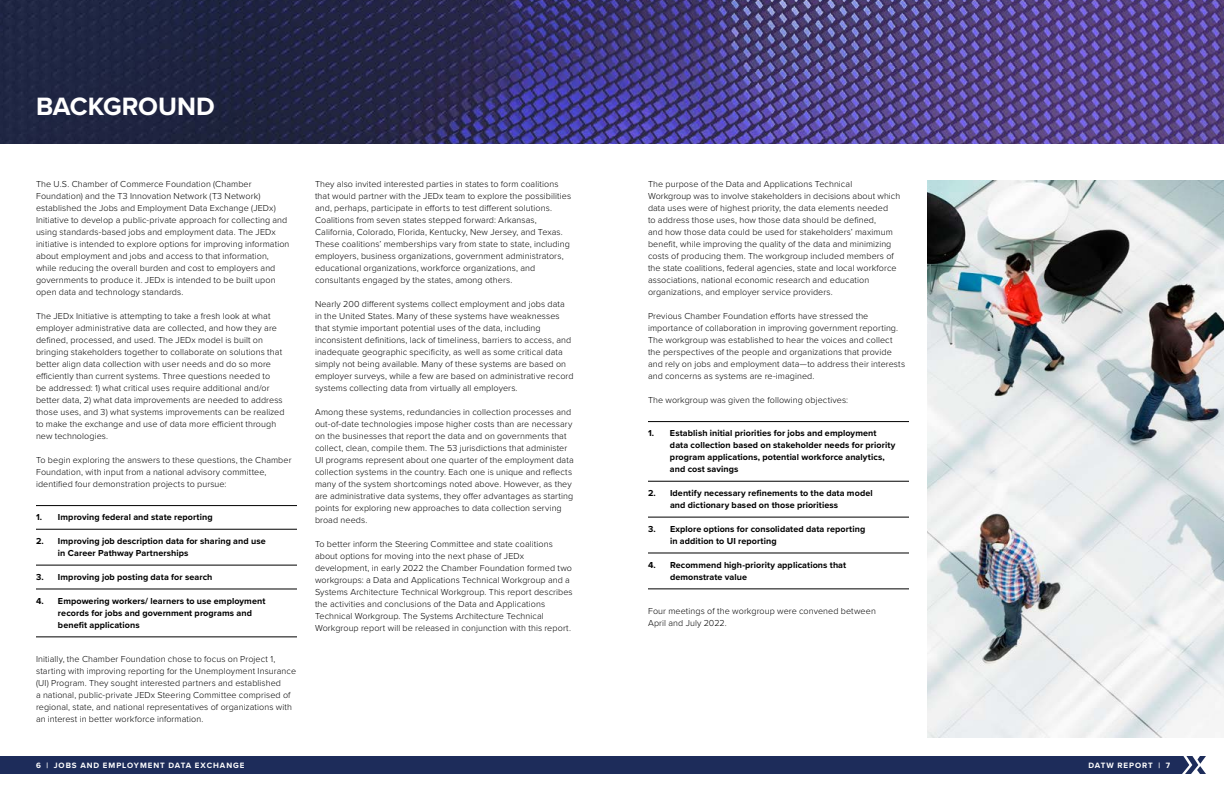
<style>
.page{position:relative;width:1224px;height:792px;background:#fff}
.page>*{position:absolute;margin:0;border:0;box-sizing:border-box;transform-origin:0 0}
.t1{font:700 26px "Proxima Nova";letter-spacing:-.005em;color:#fff}
.t2{font:300 9px/12px "Proxima Nova";letter-spacing:.01em;color:#000}
.t3{font:700 9px/12px "Proxima Nova";letter-spacing:.01em;color:#000}
.t4{font:700 8px "Proxima Nova";letter-spacing:.12em;color:#fff}
</style>
<div class="page">
<svg style="left:0;top:0;width:1224px;height:144px;background:#3d366d"></svg>
<hr style="left:36px;top:505px;width:261px;height:1px;background:#000">
<hr style="left:36px;top:529px;width:261px;height:1px;background:#000">
<hr style="left:36px;top:565px;width:261px;height:1px;background:#000">
<hr style="left:36px;top:589px;width:261px;height:1px;background:#000">
<hr style="left:36px;top:637px;width:261px;height:1px;background:#000">
<hr style="left:648px;top:421px;width:261px;height:1px;background:#000">
<hr style="left:648px;top:481px;width:261px;height:1px;background:#000">
<hr style="left:648px;top:517px;width:261px;height:1px;background:#000">
<hr style="left:648px;top:553px;width:261px;height:1px;background:#000">
<hr style="left:648px;top:589px;width:261px;height:1px;background:#000">
<img style="left:927px;top:180px;width:297px;height:558px">
<div style="left:0;top:756px;width:1206px;height:18px;background:#1d2c5a"></div>
<h1 class="t1" style="left:36px;top:87px;width:180px">BACKGROUND</h1>
<p class="t2" style="left:36px;top:178px;width:255px">The U.S. Chamber of Commerce Foundation (Chamber Foundation) and the T3 Innovation Network (T3 Network) established the Jobs and Employment Data Exchange (JEDx)<br>Initiative to develop a public-private approach for collecting and using standards-based jobs and employment data. The JEDx initiative is intended to explore options for improving information about employment and jobs and access to that information, while reducing the overall burden and cost to employers and governments to produce it. JEDx is intended to be built upon open data and technology standards.</p>
<p class="t2" style="left:36px;top:309px;width:250px">The JEDx Initiative is attempting to take a fresh look at what employer administrative data are collected, and how they are defined, processed, and used. The JEDx model is built on bringing stakeholders together to collaborate on solutions that better align data collection with user needs and do so more efficiently than current systems. Three questions needed to<br>be addressed: 1) what critical uses require additional and/or better data, 2) what data improvements are needed to address those uses, and 3) what systems improvements can be realized to make the exchange and use of data more efficient through new technologies.</p>
<p class="t2" style="left:36px;top:453px;width:257px">To begin exploring the answers to these questions, the Chamber<br>Foundation, with input from a national advisory committee, identified four demonstration projects to pursue:</p>
<p class="t3" style="left:36px;top:511px;width:178px">1. Improving federal and state reporting</p>
<p class="t3" style="left:58px;top:535px;width:209px;text-indent:-22px">2. Improving job description data for sharing and use in Career Pathway Partnerships</p>
<p class="t3" style="left:36px;top:571px;width:178px">3. Improving job posting data for search</p>
<p class="t3" style="left:58px;top:594px;width:209px;text-indent:-22px">4. Empowering workers/ learners to use employment records for jobs and government programs and benefit applications</p>
<p class="t2" style="left:36px;top:653px;width:262px">Initially, the Chamber Foundation chose to focus on Project 1, starting with improving reporting for the Unemployment Insurance (UI) Program. They sought interested partners and established<br>a national, public-private JEDx Steering Committee comprised of regional, state, and national representatives of organizations with an interest in better workforce information.</p>
<p class="t2" style="left:315px;top:178px;width:258px">They also invited interested parties in states to form coalitions that would partner with the JEDx team to explore the possibilities and, perhaps, participate in efforts to test different solutions.<br>Coalitions from seven states stepped forward: Arkansas, California, Colorado, Florida, Kentucky, New Jersey, and Texas.<br>These coalitions’ memberships vary from state to state, including employers, business organizations, government administrators, educational organizations, workforce organizations, and consultants engaged by the states, among others.</p>
<p class="t2" style="left:315px;top:297px;width:260px">Nearly 200 different systems collect employment and jobs data in the United States. Many of these systems have weaknesses that stymie important potential uses of the data, including inconsistent definitions, lack of timeliness, barriers to access, and inadequate geographic specificity, as well as some critical data simply not being available. Many of these systems are based on employer surveys, while a few are based on administrative record systems collecting data from virtually all employers.</p>
<p class="t2" style="left:315px;top:405px;width:260px">Among these systems, redundancies in collection processes and out-of-date technologies impose higher costs than are necessary on the businesses that report the data and on governments that collect, clean, compile them. The 53 jurisdictions that administer UI programs represent about one quarter of the employment data collection systems in the country. Each one is unique and reflects many of the system shortcomings noted above. However, as they are administrative data systems, they offer advantages as starting points for exploring new approaches to data collection serving broad needs.</p>
<p class="t2" style="left:315px;top:537px;width:259px">To better inform the Steering Committee and state coalitions about options for moving into the next phase of JEDx development, in early 2022 the Chamber Foundation formed two workgroups: a Data and Applications Technical Workgroup and a Systems Architecture Technical Workgroup. This report describes the activities and conclusions of the Data and Applications Technical Workgroup. The Systems Architecture Technical Workgroup report will be released in conjunction with this report.</p>
<p class="t2" style="left:648px;top:178px;width:254px">The purpose of the Data and Applications Technical<br>Workgroup was to involve stakeholders in decisions about which data uses were of highest priority, the data elements needed<br>to address those uses, how those data should be defined,<br>and how those data could be used for stakeholders’ maximum benefit, while improving the quality of the data and minimizing costs of producing them. The workgroup included members of the state coalitions, federal agencies, state and local workforce associations, national economic research and education organizations, and employer service providers.</p>
<p class="t2" style="left:648px;top:309px;width:259px">Previous Chamber Foundation efforts have stressed the importance of collaboration in improving government reporting.<br>The workgroup was established to hear the voices and collect the perspectives of the people and organizations that provide and rely on jobs and employment data—to address their interests and concerns as systems are re-imagined.</p>
<p class="t2" style="left:648px;top:393px;width:202px">The workgroup was given the following objectives:</p>
<p class="t3" style="left:670px;top:427px;width:227px;text-indent:-22px">1. Establish initial priorities for jobs and employment data collection based on stakeholder needs for priority program applications, potential workforce analytics, and cost savings</p>
<p class="t3" style="left:670px;top:487px;width:204px;text-indent:-22px">2. Identify necessary refinements to the data model and dictionary based on those prioritiess</p>
<p class="t3" style="left:670px;top:523px;width:197px;text-indent:-22px">3. Explore options for consolidated data reporting in addition to UI reporting</p>
<p class="t3" style="left:670px;top:558px;width:178px;text-indent:-22px">4. Recommend high-priority applications that demonstrate value</p>
<p class="t2" style="left:648px;top:605px;width:229px">Four meetings of the workgroup were convened between<br>April and July 2022.</p>
<p class="t4" style="left:36px;top:759px;width:210px">6 | JOBS AND EMPLOYMENT DATA EXCHANGE</p>
<p class="t4" style="left:1088px;top:759px;width:83px">DATW REPORT | 7</p>
</div>
